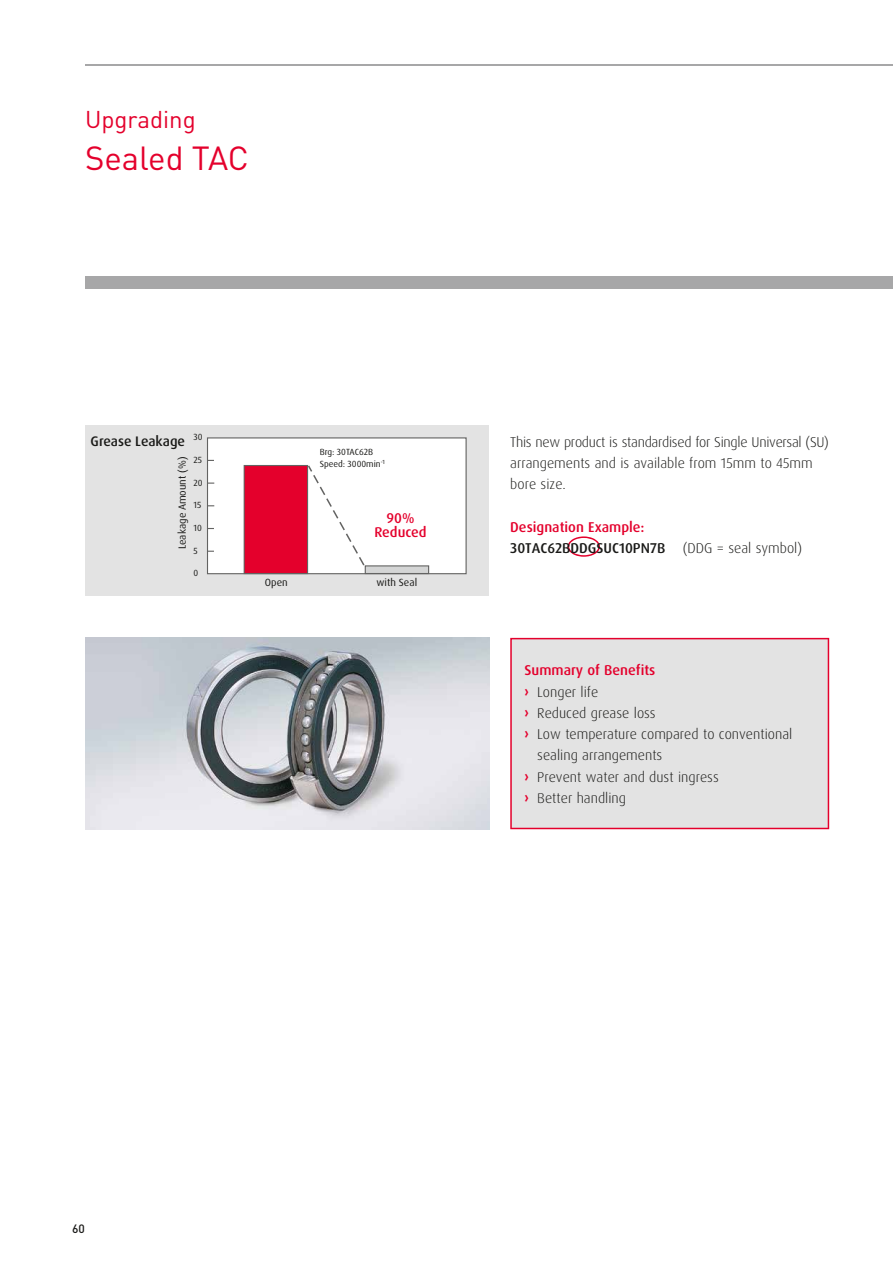
<style>
.page{position:relative;width:893px;height:1263px;background:#fff}
.page>*{position:absolute;margin:0;border:0;box-sizing:border-box;transform-origin:0 0}
.t1{font:33px "DIN Pro";color:#e4002c}
.t2{font:24px "DIN Pro";color:#e4002c}
.t3{font:300 14.25px "Dax Pro";color:#1a1a18}
.t4{font:300 14.25px/21.3px "Dax Pro";letter-spacing:-.02em;color:#1a1a18}
.t5{font:500 14.25px/21.3px "Dax Pro";color:#1a1a18}
.t6{font:500 14.25px "Dax Pro";color:#e4002c}
.t7{font:500 14.1px/14.1px "Dax Pro";color:#e4002c;text-align:center}
.t8{font:500 13.8px "Dax Pro";color:#1a1a18}
.t9{font:500 12px "DIN Pro";color:#1a1a18}
.t10{font:10.5px "Dax Pro";color:#1a1a18}
.t11{font:9px/11.9px "Dax Pro";color:#1a1a18}
.s1{color:#e4002c}
.s2{font-weight:300}
.s3{font-weight:700;color:#e4002c}
</style>
<div class="page">
<div style="left:85px;top:276px;width:808px;height:13px;background:#a7a7a8"></div>
<hr style="left:85px;top:64px;width:808px;height:1px;background:#a7a7a8">
<div style="left:510px;top:638px;width:319px;height:191px;background:#e3e3e3"></div>
<div style="left:85px;top:425px;width:404px;height:170px;background:#e3e3e3"></div>
<div style="left:207px;top:438px;width:259px;height:136px;background:#fff"></div>
<div style="left:207px;top:437px;width:260px;height:137px;border:1px solid #636362"></div>
<svg style="left:207px;top:482px;width:7px;height:2px"></svg>
<div style="left:244px;top:465px;width:64px;height:108px;background:#e4002c"></div>
<div style="left:244px;top:465px;width:64px;height:109px;border:1px solid #636362"></div>
<div style="left:365px;top:566px;width:64px;height:7px;background:#d4d5d5"></div>
<div style="left:365px;top:565px;width:64px;height:9px;border:1px solid #636362"></div>
<svg style="left:307px;top:465px;width:59px;height:102px"></svg>
<svg style="left:568px;top:536px;width:32px;height:21px"></svg>
<img style="left:85px;top:638px;width:404px;height:191px">
<p class="t2" style="left:85px;top:103px;width:112px">Upgrading</p>
<p class="t1" style="left:85px;top:136px;width:165px">Sealed TAC</p>
<p class="t11" style="left:193px;top:431px;width:11px">30</p>
<p class="t11" style="left:193px;top:454px;width:10px">25</p>
<p class="t11" style="left:193px;top:477px;width:11px">20</p>
<p class="t11" style="left:193px;top:499px;width:9px">15</p>
<p class="t11" style="left:193px;top:522px;width:10px">10</p>
<p class="t11" style="left:193px;top:544px;width:6px">5</p>
<p class="t11" style="left:193px;top:567px;width:6px">0</p>
<p class="t8" style="left:91px;top:432px;width:96px">Grease Leakage</p>
<p class="t10" style="left:175px;top:549px;width:94px;rotate:-90deg">Leakage Amount (%)</p>
<p class="t11" style="left:320px;top:446px;width:67px">Brg: 30TAC62B<br>Speed: 3000min<sup>-1</sup></p>
<p class="t7" style="left:374px;top:511px;width:54px">90%<br>Reduced</p>
<p class="t10" style="left:265px;top:576px;width:24px">Open</p>
<p class="t10" style="left:377px;top:576px;width:42px">with Seal</p>
<p class="t4" style="left:510px;top:431px;width:320px">This new product is standardised for Single Universal (SU) arrangements and is available from 15mm to 45mm bore size.</p>
<p class="t5" style="left:510px;top:516px;width:293px"><span class="s1">Designation Example:<br></span>30TAC62BDDGSUC10PN7B <span class="s2">(DDG = seal symbol)</span></p>
<p class="t6" style="left:524px;top:661px;width:132px">Summary of Benefits</p>
<p class="t3" style="left:524px;top:682px;width:75px"><span class="s3">›</span> Longer life</p>
<p class="t3" style="left:524px;top:704px;width:133px"><span class="s3">›</span> Reduced grease loss</p>
<p class="t3" style="left:524px;top:725px;width:269px"><span class="s3">›</span> Low temperature compared to conventional</p>
<p class="t3" style="left:537px;top:746px;width:127px">sealing arrangements</p>
<p class="t3" style="left:524px;top:767px;width:196px"><span class="s3">›</span> Prevent water and dust ingress</p>
<p class="t3" style="left:524px;top:789px;width:103px"><span class="s3">›</span> Better handling</p>
<p class="t9" style="left:72px;top:1221px;width:14px">60</p>
</div>
